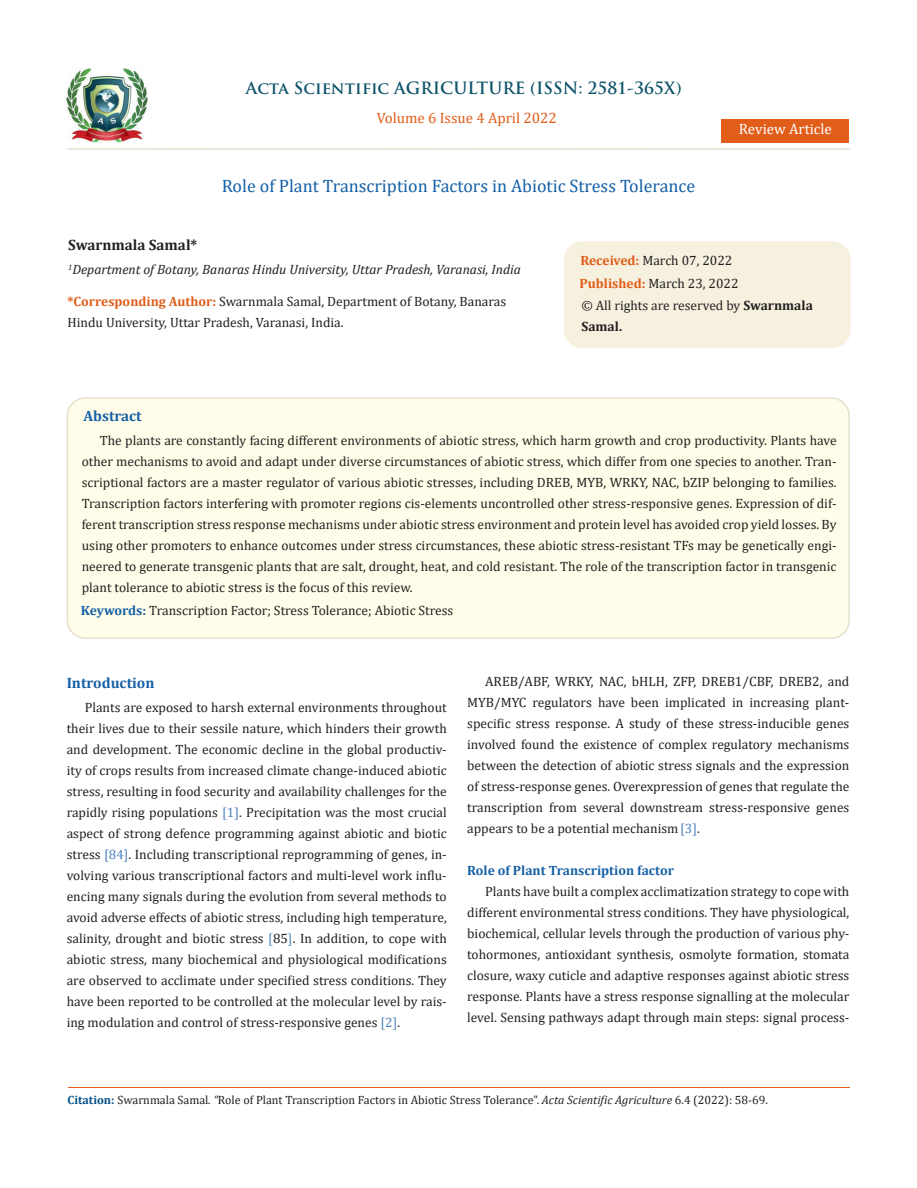
<style>
.page{position:relative;width:917px;height:1188px;background:#fff}
.page>*{position:absolute;margin:0;border:0;box-sizing:border-box;transform-origin:0 0}
.t1{font:18px "Cambria";color:#1560a6}
.t2{font:700 16.5px "Trajan Pro";color:#0e546a}
.t3{font:15px "Cambria";color:#e05d1a}
.t4{font:700 15px "Cambria";color:#1560a6}
.t5{font:700 15px "Cambria";color:#231f20}
.t6{font:15px "Cambria";color:#fff}
.t7{font:13.5px/21px "Cambria";color:#231f20;text-align:justify}
.t8{font:italic 13.5px "Cambria";color:#231f20}
.t9{font:700 13.5px "Cambria";color:#1560a6}
.t10{font:12px "Cambria";color:#231f20}
.s1{font-weight:700;color:#e05d1a}
.s2{font-weight:700}
.s3{font-weight:700;color:#1560a6}
.s4{color:#4f81bd}
.s5{font-weight:700;color:#035089}
.s6{font-style:italic}
</style>
<div class="page">
<img style="left:67px;top:68px;width:80px;height:74px">
<div style="left:721px;top:119px;width:128px;height:23px;background:#e05d1a"></div>
<div style="left:564px;top:242px;width:285px;height:105px;background:#f6f0df;border-radius:18px"></div>
<div style="left:563px;top:241px;width:287px;height:107px;border:2px solid #f6f0df;border-radius:18px"></div>
<div style="left:67px;top:398px;width:782px;height:240px;background:#fffde9;border-radius:18px"></div>
<div style="left:67px;top:397px;width:782px;height:242px;border:2px solid #e5dfce;border-radius:18px"></div>
<hr style="left:68px;top:1087px;width:781px;height:1px;background:#e05d1a">
<hr style="left:67px;top:148px;width:782px;height:2px;background:#e5dfce">
<p class="t2" style="left:246px;top:77px;width:437px">Acta Scientific AGRICULTURE (ISSN: 2581-365X)</p>
<p class="t3" style="left:376px;top:109px;width:182px">Volume 6 Issue 4 April 2022</p>
<p class="t1" style="left:222px;top:175px;width:475px">Role of Plant Transcription Factors in Abiotic Stress Tolerance</p>
<p class="t6" style="left:739px;top:120px;width:94px">Review Article</p>
<p class="t5" style="left:68px;top:234px;width:131px">Swarnmala Samal*</p>
<p class="t8" style="left:68px;top:260px;width:454px"><sup>1</sup>Department of Botany, Banaras Hindu University, Uttar Pradesh, Varanasi, India</p>
<p class="t7" style="left:67px;top:290px;width:440px"><span class="s1">*Corresponding Author:</span> Swarnmala Samal, Department of Botany, Banaras<br>Hindu University, Uttar Pradesh, Varanasi, India.</p>
<p class="t7" style="left:580px;top:250px;width:153px"><span class="s1">Received:</span> March 07, 2022</p>
<p class="t7" style="left:579px;top:273px;width:160px"><span class="s1">Published:</span> March 23, 2022</p>
<p class="t7" style="left:581px;top:295px;width:233px">© All rights are reserved by <span class="s2">Swarnmala<br>Samal.</span></p>
<p class="t4" style="left:84px;top:406px;width:60px">Abstract</p>
<p class="t7" style="left:82px;top:430px;width:756px;text-indent:18px">The plants are constantly facing different environments of abiotic stress, which harm growth and crop productivity. Plants have other mechanisms to avoid and adapt under diverse circumstances of abiotic stress, which differ from one species to another. Tran&shy;scriptional factors are a master regulator of various abiotic stresses, including DREB, MYB, WRKY, NAC, bZIP belonging to families.<br>Transcription factors interfering with promoter regions cis-elements uncontrolled other stress-responsive genes. Expression of dif&shy;ferent transcription stress response mechanisms under abiotic stress environment and protein level has avoided crop yield losses. By using other promoters to enhance outcomes under stress circumstances, these abiotic stress-resistant TFs may be genetically engi&shy;neered to generate transgenic plants that are salt, drought, heat, and cold resistant. The role of the transcription factor in transgenic plant tolerance to abiotic stress is the focus of this review.</p>
<p class="t7" style="left:81px;top:600px;width:374px"><span class="s3">Keywords:</span> Transcription Factor; Stress Tolerance; Abiotic Stress</p>
<p class="t4" style="left:67px;top:672px;width:89px">Introduction</p>
<p class="t7" style="left:67px;top:697px;width:381px;text-indent:18px">Plants are exposed to harsh external environments throughout their lives due to their sessile nature, which hinders their growth and development. The economic decline in the global productiv&shy;ity of crops results from increased climate change-induced abiotic stress, resulting in food security and availability challenges for the rapidly rising populations <span class="s4">[1]</span>. Precipitation was the most crucial aspect of strong defence programming against abiotic and biotic stress <span class="s4">[84]</span>. Including transcriptional reprogramming of genes, in&shy;volving various transcriptional factors and multi-level work influ&shy;encing many signals during the evolution from several methods to avoid adverse effects of abiotic stress, including high temperature, salinity, drought and biotic stress <span class="s4">[</span>85<span class="s4">]</span>. In addition, to cope with abiotic stress, many biochemical and physiological modifications are observed to acclimate under specified stress conditions. They have been reported to be controlled at the molecular level by rais&shy;ing modulation and control of stress-responsive genes <span class="s4">[2]</span>.</p>
<p class="t7" style="left:467px;top:671px;width:384px;text-indent:18px">AREB/ABF, WRKY, NAC, bHLH, ZFP, DREB1/CBF, DREB2, and MYB/MYC regulators have been implicated in increasing plant&shy;specific stress response. A study of these stress-inducible genes involved found the existence of complex regulatory mechanisms between the detection of abiotic stress signals and the expression of stress-response genes. Overexpression of genes that regulate the transcription from several downstream stress-responsive genes appears to be a potential mechanism<span class="s4">[3]</span>.</p>
<p class="t9" style="left:467px;top:861px;width:208px">Role of Plant Transcription factor</p>
<p class="t7" style="left:467px;top:881px;width:384px;text-indent:18px">Plants have built a complex acclimatization strategy to cope with different environmental stress conditions. They have physiological, biochemical, cellular levels through the production of various phy&shy;tohormones, antioxidant synthesis, osmolyte formation, stomata closure, waxy cuticle and adaptive responses against abiotic stress response. Plants have a stress response signalling at the molecular level. Sensing pathways adapt through main steps: signal process-</p>
<p class="t10" style="left:68px;top:1093px;width:702px"><span class="s5">Citation:</span> Swarnmala Samal<span class="s6">. “</span>Role of Plant Transcription Factors in Abiotic Stress Tolerance”. <span class="s6">Acta Scientific Agriculture</span> 6.4 (2022): 58-69.</p>
</div>
